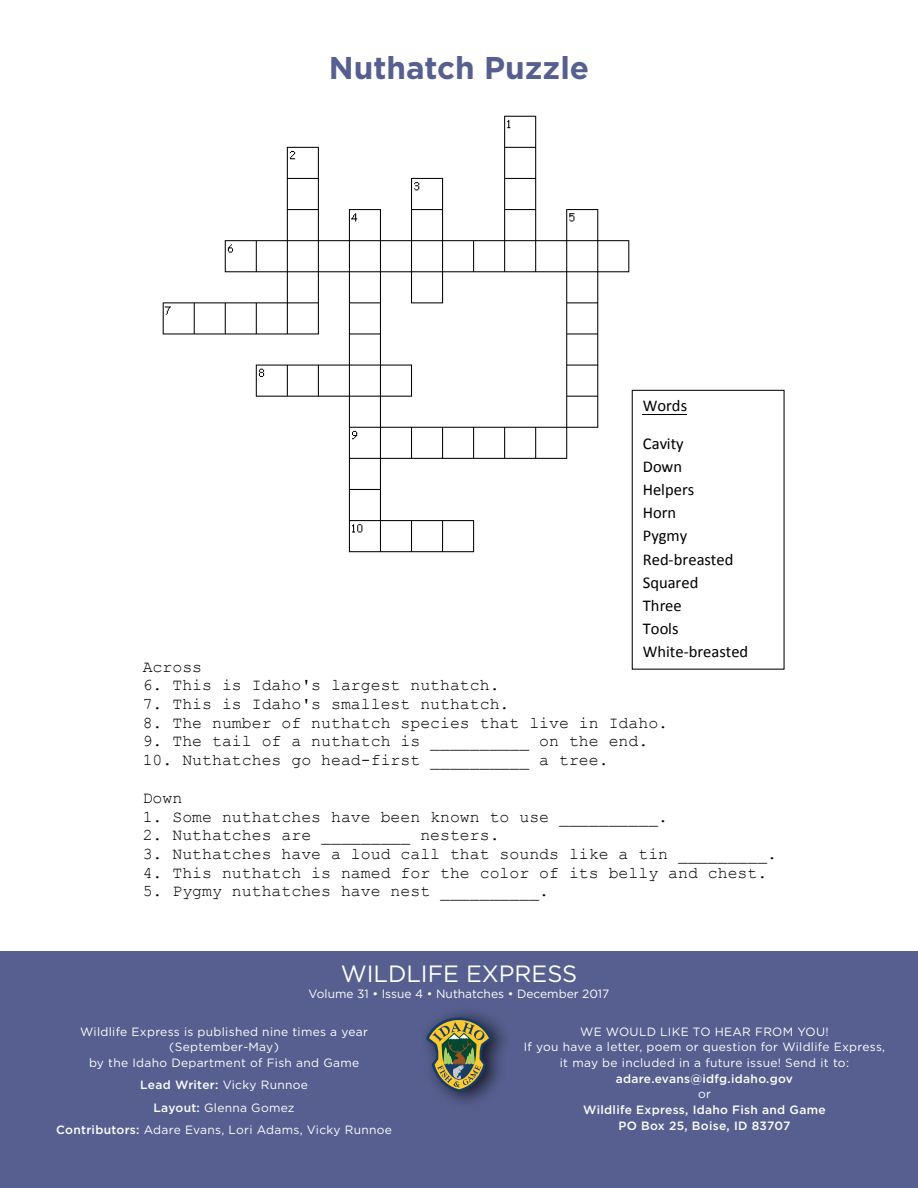
<style>
.page{position:relative;width:918px;height:1188px;background:#fff}
.page>*{position:absolute;margin:0;border:0;box-sizing:border-box;transform-origin:0 0}
.t1{font:700 31.5px "Gotham";color:#565f8f}
.t2{font:23.55px "Gotham";color:#fff}
.t3{font:16.5px "Courier New";color:#000}
.t4{font:16.5px/23.1px "Calibri";color:#000}
.t5{font:12px/15.8px "Gotham";letter-spacing:.025em;color:#fff;text-align:center}
.t6{font:500 12px/15.8px "Gotham";letter-spacing:.025em;color:#fff;text-align:center}
.t7{font:12px "Gotham";color:#fff}
.s1{font-weight:500}
</style>
<div class="page">
<img style="left:162px;top:115px;width:518px;height:487px">
<div style="left:632px;top:390px;width:152px;height:279px;background:#fff"></div>
<div style="left:632px;top:390px;width:153px;height:280px;border:1px solid #000"></div>
<img style="left:633px;top:396px;width:151px;height:268px">
<hr style="left:643px;top:414px;width:44px;height:1px;background:#000">
<div style="left:0;top:951px;width:918px;height:237px;background:#565f8f"></div>
<div style="left:418px;top:1005px;width:95px;height:105px;background:#000;opacity:.73"></div>
<svg style="left:427px;top:1018px;width:64px;height:74px;background:#6e7154"></svg>
<h1 class="t1" style="left:329px;top:47px;width:262px">Nuthatch Puzzle</h1>
<p class="t4" style="left:643px;top:394px;width:46px">Words</p>
<p class="t4" style="left:643px;top:432px;width:107px">Cavity<br>Down<br>Helpers<br>Horn<br>Pygmy<br>Red-breasted<br>Squared<br>Three<br>Tools<br>White-breasted</p>
<p class="t3" style="left:143px;top:656px;width:61px">Across</p>
<p class="t3" style="left:143px;top:675px;width:358px">6. This is Idaho's largest nuthatch.</p>
<p class="t3" style="left:143px;top:694px;width:368px">7. This is Idaho's smallest nuthatch.</p>
<p class="t3" style="left:143px;top:713px;width:527px">8. The number of nuthatch species that live in Idaho.</p>
<p class="t3" style="left:143px;top:731px;width:507px">9. The tail of a nuthatch is __________ on the end.</p>
<p class="t3" style="left:143px;top:750px;width:467px">10. Nuthatches go head-first __________ a tree.</p>
<p class="t3" style="left:143px;top:787px;width:41px">Down</p>
<p class="t3" style="left:143px;top:806px;width:527px">1. Some nuthatches have been known to use __________.</p>
<p class="t3" style="left:143px;top:825px;width:358px">2. Nuthatches are _________ nesters.</p>
<p class="t3" style="left:143px;top:843px;width:636px">3. Nuthatches have a loud call that sounds like a tin _________.</p>
<p class="t3" style="left:143px;top:862px;width:626px">4. This nuthatch is named for the color of its belly and chest.</p>
<p class="t3" style="left:143px;top:881px;width:408px">5. Pygmy nuthatches have nest __________.</p>
<h2 class="t2" style="left:341px;top:959px;width:238px">WILDLIFE EXPRESS</h2>
<p class="t7" style="left:309px;top:986px;width:302px">Volume 31 • Issue 4 • Nuthatches • December 2017</p>
<p class="t5" style="left:80px;top:1023px;width:289px">Wildlife Express is published nine times a year (September-May)<br>by the Idaho Department of Fish and Game</p>
<p class="t5" style="left:56px;top:1074px;width:337px;line-height:22.5px"><span class="s1">Lead Writer:</span> Vicky Runnoe<br><span class="s1">Layout:</span> Glenna Gomez<br><span class="s1">Contributors:</span> Adare Evans, Lori Adams, Vicky Runnoe</p>
<p class="t5" style="left:524px;top:1023px;width:363px">WE WOULD LIKE TO HEAR FROM YOU!<br>If you have a letter, poem or question for Wildlife Express, it may be included in a future issue! Send it to:</p>
<p class="t6" style="left:616px;top:1070px;width:179px">adare.evans@idfg.idaho.gov</p>
<p class="t5" style="left:698px;top:1086px;width:14px">or</p>
<p class="t6" style="left:583px;top:1102px;width:244px">Wildlife Express, Idaho Fish and Game<br>PO Box 25, Boise, ID 83707</p>
</div>
